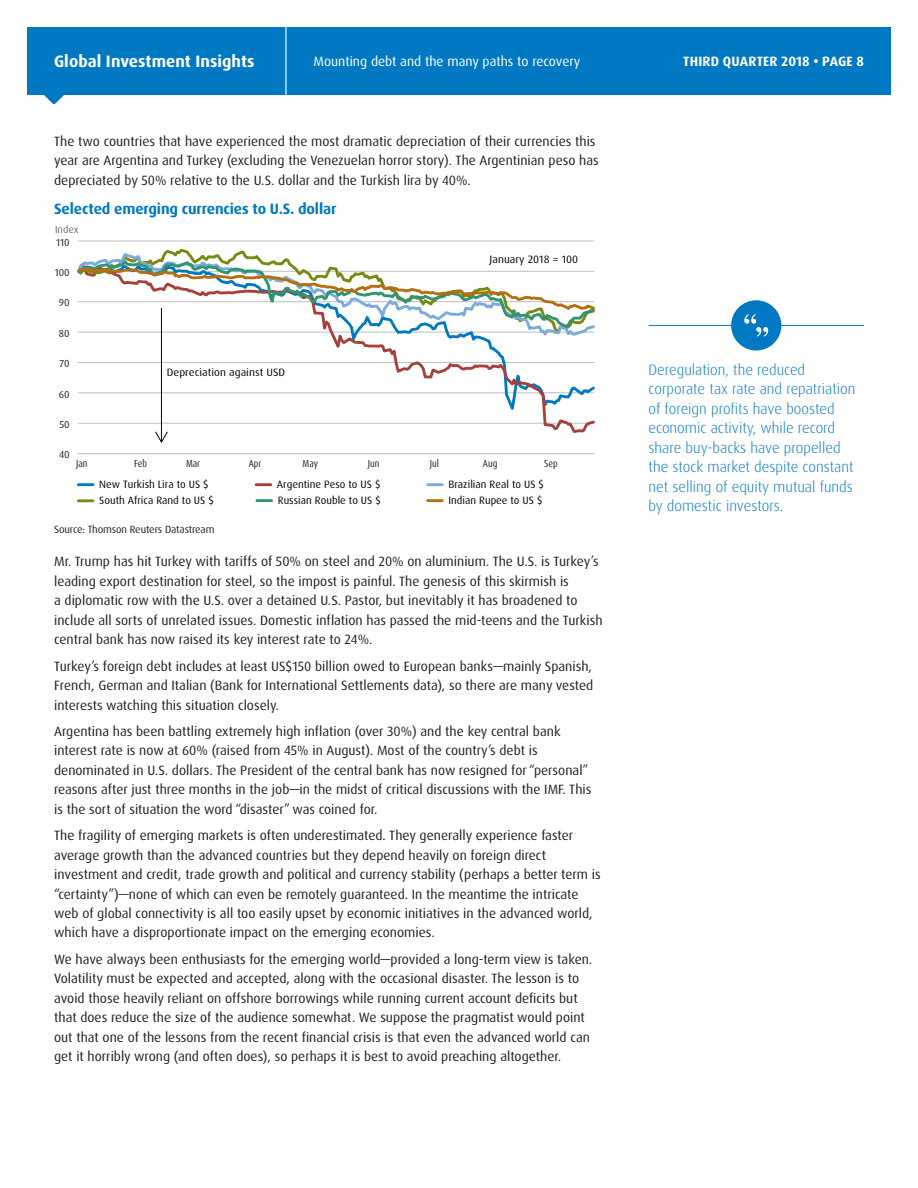
<style>
.page{position:relative;width:918px;height:1188px;background:#fff}
.page>*{position:absolute;margin:0;border:0;box-sizing:border-box;transform-origin:0 0}
.t1{font:700 16.5px "Dax OT";letter-spacing:.005em;color:#fff}
.t2{font:300 15px/19.5px "Dax OT";color:#0079c2}
.t3{font:700 15px "Dax OT";letter-spacing:-.01em;color:#0079c2}
.t4{font:13.5px/19.5px "Dax OT";color:#231f20}
.t5{font:13.5px "Dax OT";color:#fff}
.t6{font:700 13.5px "Dax OT";letter-spacing:.01em;color:#fff}
.t7{font:10.65px "Dax OT";color:#050504}
.t8{font:10.65px "Dax OT";color:#050504;scale:1.05 1}
.t9{font:10.5px "Dax OT";letter-spacing:-.01em;color:#231f20}
.t10{font:condensed 10.2px "Dax OT";color:#231f20}
.t11{font:10.2px "Dax OT";color:#231f20}
.t12{font:10.2px "Dax OT";color:#6c6d70}
</style>
<div class="page">
<div style="left:243px;top:27px;width:648px;height:67px;background:#0079c2"></div>
<div style="left:27px;top:27px;width:216px;height:67px;background:#0079c2"></div>
<svg style="left:43px;top:94px;width:22px;height:10px"></svg>
<hr style="left:285px;top:27px;width:1px;height:67px;background:#fff">
<hr style="left:649px;top:325px;width:215px;height:1px;background:#0079c2">
<div style="left:731px;top:300px;width:50px;height:51px;background:#0079c2;border-radius:50%"></div>
<svg style="left:744px;top:314px;width:24px;height:23px"></svg>
<hr style="left:78px;top:453px;width:516px;height:1px;background:#bcbdc0">
<hr style="left:78px;top:241px;width:516px;height:1px;background:#bcbdc0">
<svg style="left:77px;top:340px;width:518px;height:93px"></svg>
<svg style="left:77px;top:250px;width:517px;height:90px"></svg>
<svg style="left:77px;top:257px;width:518px;height:73px"></svg>
<hr style="left:78px;top:483px;width:15px;height:3px;background:#0079c2">
<hr style="left:256px;top:483px;width:15px;height:3px;background:#a5413c">
<hr style="left:78px;top:499px;width:15px;height:3px;background:#7a8814">
<hr style="left:428px;top:483px;width:14px;height:3px;background:#7aabdb">
<hr style="left:257px;top:499px;width:15px;height:3px;background:#319572">
<hr style="left:428px;top:499px;width:14px;height:3px;background:#b76d11">
<hr style="left:161px;top:308px;width:1px;height:134px;background:#050504">
<svg style="left:155px;top:431px;width:13px;height:12px"></svg>
<p class="t1" style="left:54px;top:51px;width:202px">Global Investment Insights</p>
<p class="t5" style="left:314px;top:53px;width:268px">Mounting debt and the many paths to recovery</p>
<p class="t6" style="left:683px;top:53px;width:182px">THIRD QUARTER 2018 • PAGE 8</p>
<p class="t4" style="left:54px;top:131px;width:546px">The two countries that have experienced the most dramatic depreciation of their currencies this year are Argentina and Turkey (excluding the Venezuelan horror story). The Argentinian peso has depreciated by 50% relative to the U.S. dollar and the Turkish lira by 40%.</p>
<p class="t3" style="left:54px;top:199px;width:284px">Selected emerging currencies to U.S. dollar</p>
<p class="t12" style="left:55px;top:223px;width:25px">Index</p>
<p class="t11" style="left:56px;top:236px;width:15px">110</p>
<p class="t11" style="left:55px;top:266px;width:17px">100</p>
<p class="t11" style="left:59px;top:296px;width:12px">90</p>
<p class="t11" style="left:59px;top:327px;width:12px">80</p>
<p class="t11" style="left:60px;top:357px;width:12px">70</p>
<p class="t11" style="left:59px;top:388px;width:12px">60</p>
<p class="t11" style="left:59px;top:418px;width:12px">50</p>
<p class="t8" style="left:167px;top:366px;width:114px">Depreciation against USD</p>
<p class="t8" style="left:490px;top:253px;width:86px">January 2018 = 100</p>
<p class="t11" style="left:59px;top:448px;width:12px">40</p>
<p class="t10" style="left:76px;top:457px;width:13px">Jan</p>
<p class="t10" style="left:134px;top:457px;width:15px">Feb</p>
<p class="t10" style="left:186px;top:457px;width:16px">Mar</p>
<p class="t10" style="left:249px;top:457px;width:14px">Apr</p>
<p class="t10" style="left:303px;top:457px;width:17px">May</p>
<p class="t10" style="left:368px;top:457px;width:13px">Jun</p>
<p class="t10" style="left:430px;top:457px;width:11px">Jul</p>
<p class="t10" style="left:483px;top:457px;width:16px">Aug</p>
<p class="t10" style="left:544px;top:457px;width:15px">Sep</p>
<p class="t7" style="left:99px;top:478px;width:111px">New Turkish Lira to US $</p>
<p class="t7" style="left:277px;top:478px;width:105px">Argentine Peso to US $</p>
<p class="t7" style="left:99px;top:494px;width:116px">South Africa Rand to US $</p>
<p class="t7" style="left:448px;top:478px;width:97px">Brazilian Real to US $</p>
<p class="t7" style="left:278px;top:494px;width:104px">Russian Rouble to US $</p>
<p class="t7" style="left:448px;top:494px;width:95px">Indian Rupee to US $</p>
<p class="t9" style="left:54px;top:523px;width:162px">Source: Thomson Reuters Datastream</p>
<p class="t4" style="left:54px;top:552px;width:550px">Mr. Trump has hit Turkey with tariffs of 50% on steel and 20% on aluminium. The U.S. is Turkey’s leading export destination for steel, so the impost is painful. The genesis of this skirmish is<br>a diplomatic row with the U.S. over a detained U.S. Pastor, but inevitably it has broadened to include all sorts of unrelated issues. Domestic inflation has passed the mid-teens and the Turkish central bank has now raised its key interest rate to 24%.</p>
<p class="t4" style="left:54px;top:656px;width:541px;text-align:justify">Turkey’s foreign debt includes at least US$150 billion owed to European banks—mainly Spanish, French, German and Italian (Bank for International Settlements data), so there are many vested interests watching this situation closely.</p>
<p class="t4" style="left:54px;top:722px;width:539px">Argentina has been battling extremely high inflation (over 30%) and the key central bank interest rate is now at 60% (raised from 45% in August). Most of the country’s debt is denominated in U.S. dollars. The President of the central bank has now resigned for “personal” reasons after just three months in the job—in the midst of critical discussions with the IMF. This is the sort of situation the word “disaster” was coined for.</p>
<p class="t4" style="left:54px;top:826px;width:548px">The fragility of emerging markets is often underestimated. They generally experience faster average growth than the advanced countries but they depend heavily on foreign direct investment and credit, trade growth and political and currency stability (perhaps a better term is “certainty”)—none of which can even be remotely guaranteed. In the meantime the intricate web of global connectivity is all too easily upset by economic initiatives in the advanced world, which have a disproportionate impact on the emerging economies.</p>
<p class="t4" style="left:54px;top:949px;width:540px">We have always been enthusiasts for the emerging world—provided a long-term view is taken.<br>Volatility must be expected and accepted, along with the occasional disaster. The lesson is to avoid those heavily reliant on offshore borrowings while running current account deficits but that does reduce the size of the audience somewhat. We suppose the pragmatist would point out that one of the lessons from the recent financial crisis is that even the advanced world can get it horribly wrong (and often does), so perhaps it is best to avoid preaching altogether.</p>
<p class="t2" style="left:649px;top:360px;width:208px">Deregulation, the reduced corporate tax rate and repatriation of foreign profits have boosted economic activity, while record share buy-backs have propelled the stock market despite constant net selling of equity mutual funds by domestic investors.</p>
</div>
